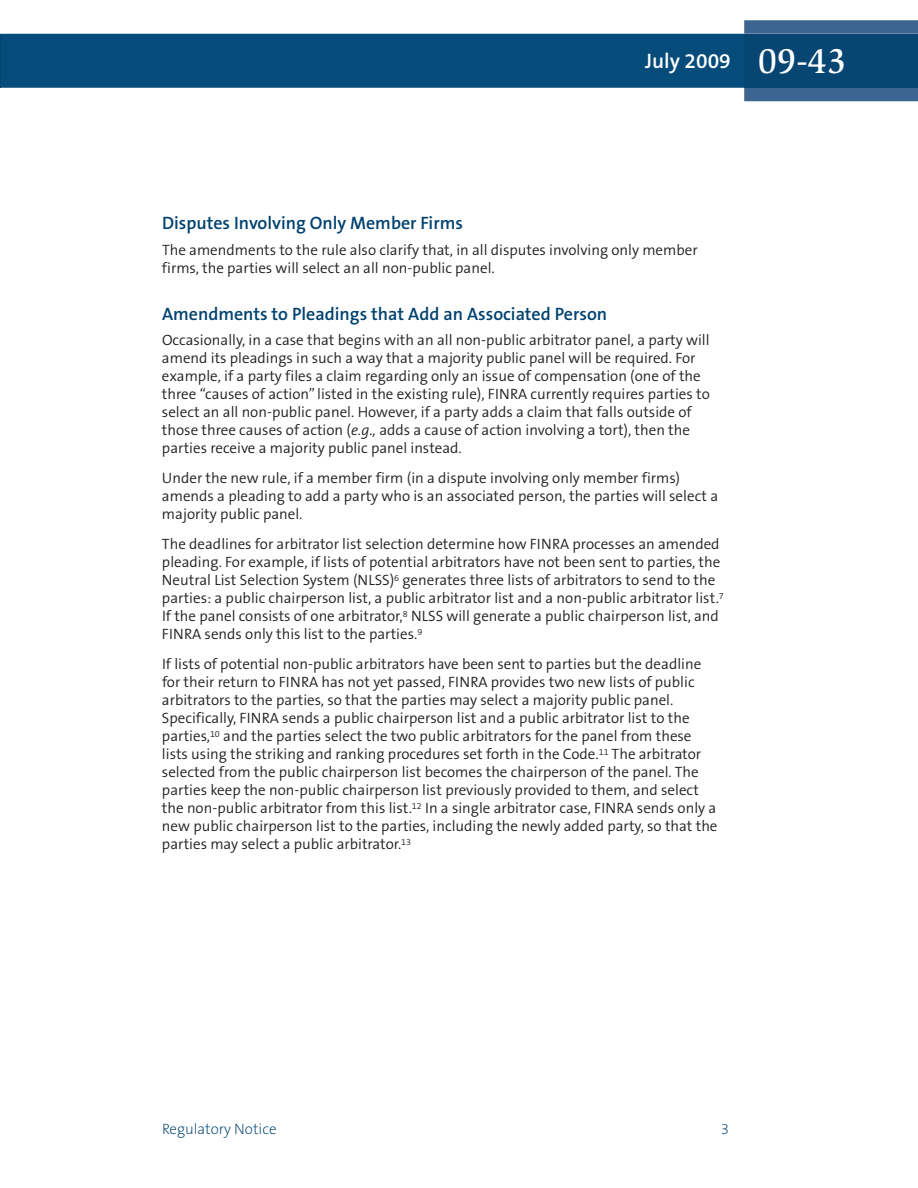
<style>
.page{position:relative;width:918px;height:1188px;background:#fff}
.page>*{position:absolute;margin:0;border:0;box-sizing:border-box;transform-origin:0 0}
.t1{font:600 21px "The Sans B6";color:#fff}
.t2{font:600 18px "The Sans B6";color:#004270}
.t3{font:300 15px/18px "The Sans B4";color:#231f20}
.t4{font:200 15px "The Sans B2";color:#004270}
.s1{font-family:"Slimbach LT";font-weight:500;font-size:36px}
.s2{font-style:italic}
</style>
<div class="page">
<div style="left:1px;top:34px;width:743px;height:54px;background:#064c7a"></div>
<svg style="left:744px;top:20px;width:174px;height:81px;background:#3f6893"></svg>
<div style="left:744px;top:34px;width:174px;height:54px;background:#074573"></div>
<hr style="left:0;top:34px;width:1px;height:54px;background:#034371">
<h1 class="t1" style="left:645px;top:50px;width:203px">July 2009 <span class="s1">09-43</span></h1>
<p class="t2" style="left:162px;top:214px;width:303px">Disputes Involving Only Member Firms</p>
<p class="t3" style="left:162px;top:241px;width:537px">The amendments to the rule also clarify that, in all disputes involving only member firms, the parties will select an all non-public panel.</p>
<p class="t2" style="left:162px;top:304px;width:447px">Amendments to Pleadings that Add an Associated Person</p>
<p class="t3" style="left:162px;top:332px;width:549px">Occasionally, in a case that begins with an all non-public arbitrator panel, a party will amend its pleadings in such a way that a majority public panel will be required. For example, if a party files a claim regarding only an issue of compensation (one of the three “causes of action” listed in the existing rule), FINRA currently requires parties to select an all non-public panel. However, if a party adds a claim that falls outside of those three causes of action (<span class="s2">e.g.,</span> adds a cause of action involving a tort), then the parties receive a majority public panel instead.</p>
<p class="t3" style="left:162px;top:470px;width:558px">Under the new rule, if a member firm (in a dispute involving only member firms) amends a pleading to add a party who is an associated person, the parties will select a majority public panel.</p>
<p class="t3" style="left:162px;top:536px;width:563px">The deadlines for arbitrator list selection determine how FINRA processes an amended pleading. For example, if lists of potential arbitrators have not been sent to parties, the Neutral List Selection System (NLSS)<sup>6</sup> generates three lists of arbitrators to send to the parties: a public chairperson list, a public arbitrator list and a non-public arbitrator list.<sup>7<br></sup>If the panel consists of one arbitrator,<sup>8</sup> NLSS will generate a public chairperson list, and FINRA sends only this list to the parties.<sup>9</sup></p>
<p class="t3" style="left:162px;top:656px;width:557px">If lists of potential non-public arbitrators have been sent to parties but the deadline for their return to FINRA has not yet passed, FINRA provides two new lists of public arbitrators to the parties, so that the parties may select a majority public panel.<br>Specifically, FINRA sends a public chairperson list and a public arbitrator list to the parties,<sup>10</sup> and the parties select the two public arbitrators for the panel from these lists using the striking and ranking procedures set forth in the Code.<sup>11</sup> The arbitrator selected from the public chairperson list becomes the chairperson of the panel. The parties keep the non-public chairperson list previously provided to them, and select the non-public arbitrator from this list.<sup>12</sup> In a single arbitrator case, FINRA sends only a new public chairperson list to the parties, including the newly added party, so that the parties may select a public arbitrator.<sup>13</sup></p>
<p class="t4" style="left:162px;top:1121px;width:116px">Regulatory Notice</p>
<p class="t4" style="left:721px;top:1121px;width:10px">3</p>
</div>
